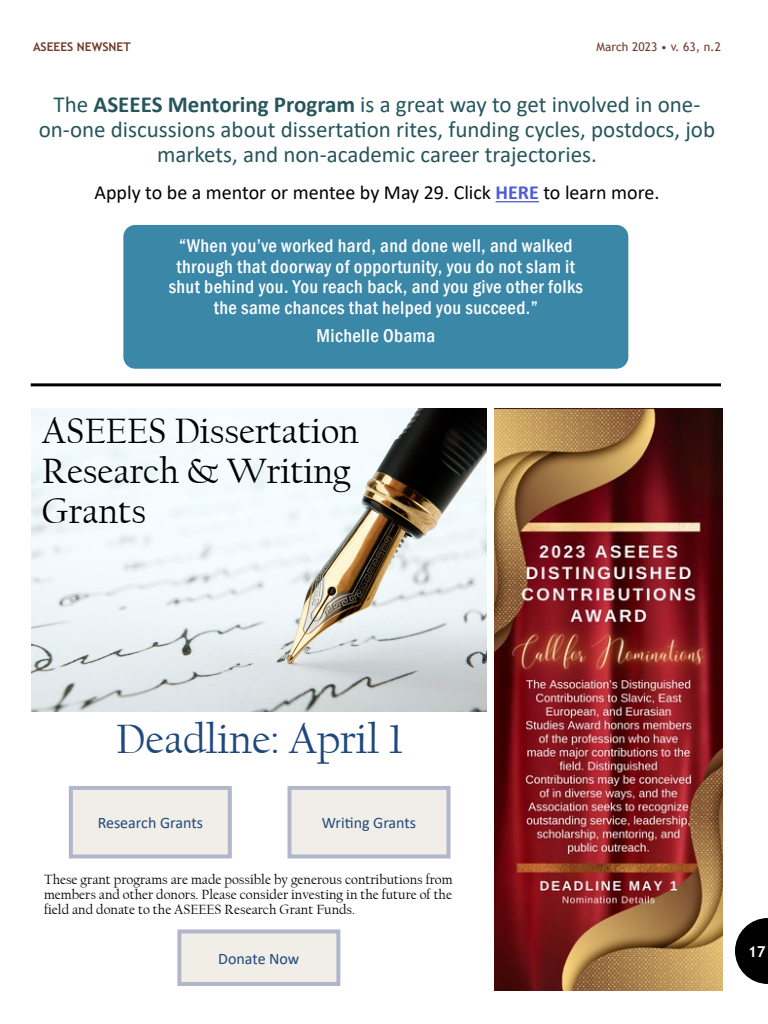
<style>
.page{position:relative;width:768px;height:1024px;background:#fff}
.page>*{position:absolute;margin:0;border:0;box-sizing:border-box;transform-origin:0 0}
.t1{font:43px "Californian FB";color:#1f497d}
.t2{font:37px/39.9px "Californian FB";color:#000}
.t3{font:23px/24.8px "Calibri";color:#26565c;text-align:center}
.t4{font:20px "Calibri";color:#000}
.t5{font:500 condensed 19px/20.5px "Franklin Gothic";letter-spacing:.02em;color:#fff;text-align:center}
.t6{font:16px "Calibri";color:#1f497d}
.t7{font:700 15px "Trebuchet MS";color:#fff}
.t8{font:14px/15.1px "Californian FB";color:#000;text-align:justify}
.t9{font:12px "Trebuchet MS";color:#703b2d}
.t10{font:700 12px "Trebuchet MS";color:#703b2d}
.s1{font-weight:700}
.s2{font-weight:700;color:#4f5cd6}
</style>
<div class="page">
<svg style="left:177px;top:929px;width:163px;height:57px;background:#e5e3e2"></svg>
<hr style="left:31px;top:383px;width:690px;height:3px;background:#000">
<img style="left:32px;top:408px;width:454px;height:303px">
<svg style="left:69px;top:786px;width:163px;height:72px;background:#e7e4e2"></svg>
<svg style="left:288px;top:786px;width:162px;height:72px;background:#e7e5e2"></svg>
<img style="left:494px;top:408px;width:228px;height:582px">
<hr style="left:496px;top:201px;width:43px;height:1px;background:#4f5cd6">
<div style="left:123px;top:225px;width:505px;height:144px;background:#3a87a8;border-radius:12px"></div>
<svg style="left:735px;top:918px;width:33px;height:66px"></svg>
<p class="t10" style="left:33px;top:39px;width:99px">ASEEES NEWSNET</p>
<p class="t9" style="left:597px;top:39px;width:126px">March 2023 • v. 63, n.2</p>
<p class="t3" style="left:39px;top:92px;width:678px">The <span class="s1">ASEEES Mentoring Program</span> is a great way to get involved in one&shy;on-one discussions about dissertation rites, funding cycles, postdocs, job markets, and non-academic career trajectories.</p>
<p class="t4" style="left:95px;top:179px;width:566px">Apply to be a mentor or mentee by May 29. Click <span class="s2">HERE</span> to learn more.</p>
<p class="t5" style="left:169px;top:235px;width:416px">“When you’ve worked hard, and done well, and walked through that doorway of opportunity, you do not slam it shut behind you. You reach back, and you give other folks the same chances that helped you succeed.”</p>
<p class="t5" style="left:317px;top:325px;width:120px">Michelle Obama</p>
<h2 class="t2" style="left:42px;top:412px;width:319px">ASEEES Dissertation<br>Research &amp; Writing<br>Grants</h2>
<h1 class="t1" style="left:116px;top:715px;width:288px">Deadline: April 1</h1>
<p class="t6" style="left:98px;top:812px;width:107px">Research Grants</p>
<p class="t6" style="left:322px;top:812px;width:96px">Writing Grants</p>
<p class="t8" style="left:44px;top:872px;width:410px">These grant programs are made possible by generous contributions from members and other donors. Please consider investing in the future of the field and donate to the ASEEES Research Grant Funds.</p>
<p class="t6" style="left:218px;top:947px;width:83px">Donate Now</p>
<p class="t7" style="left:748px;top:942px;width:19px">17</p>
</div>
